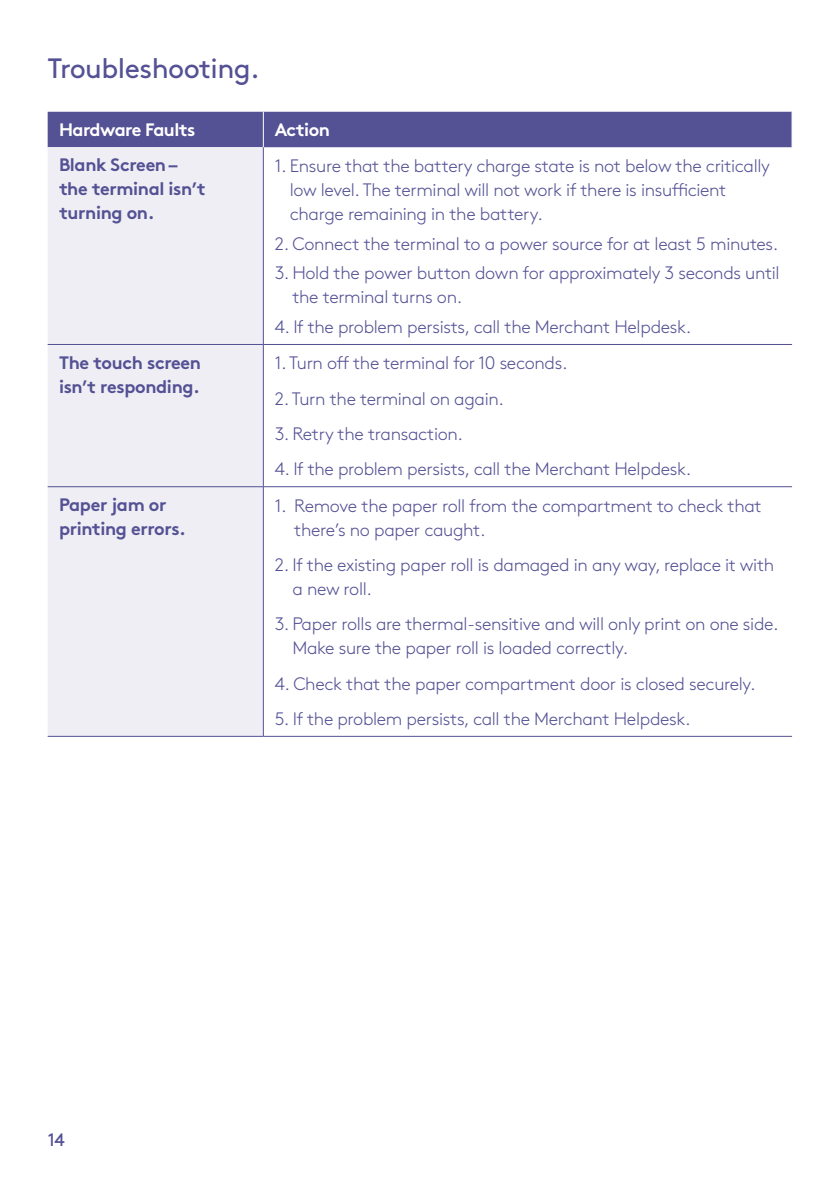
<style>
.page{position:relative;width:840px;height:1191px;background:#fff}
.page>*{position:absolute;margin:0;border:0;box-sizing:border-box;transform-origin:0 0}
.TH1{font:28px "Brown";letter-spacing:-.02em;color:#545194}
.Body{font:300 18px/24px "Brown";letter-spacing:-.02em;color:#545194}
.Table_Body{font:300 18px/24px "Brown";letter-spacing:-.02em;color:#545194}
.Table_Bold{font:700 18px/24px "Brown";letter-spacing:-.02em;color:#545194}
.Table_Head_White{font:700 18px "Brown";letter-spacing:-.03em;color:#fff}
.t1{font:18px "Brown";color:#545194}
</style>
<div class="page">
<hr style="left:839px;top:0;width:1px;height:1191px;background:#545194">
<div style="left:48px;top:112px;width:743px;height:35px;background:#545194"></div>
<div style="left:48px;top:147px;width:215px;height:589px;background:#eeeef4"></div>
<hr style="left:263px;top:112px;width:1px;height:35px;background:#fff">
<hr style="left:263px;top:147px;width:1px;height:197px;background:#545194">
<hr style="left:48px;top:344px;width:215px;height:1px;background:#545194">
<hr style="left:263px;top:344px;width:528px;height:1px;background:#545194">
<hr style="left:263px;top:345px;width:1px;height:141px;background:#545194">
<hr style="left:48px;top:486px;width:215px;height:1px;background:#545194">
<hr style="left:263px;top:486px;width:528px;height:1px;background:#545194">
<hr style="left:263px;top:487px;width:1px;height:249px;background:#545194">
<hr style="left:48px;top:736px;width:215px;height:1px;background:#545194">
<hr style="left:263px;top:736px;width:528px;height:1px;background:#545194">
<h2 class="TH1" style="left:48px;top:47px;width:213px">Troubleshooting.</h2>
<p class="Table_Head_White" style="left:59px;top:115px;width:138px">Hardware Faults</p>
<p class="Table_Head_White" style="left:274px;top:115px;width:57px">Action</p>
<p class="Table_Bold" style="left:59px;top:151px;width:148px">Blank Screen – the terminal isn’t turning on.</p>
<p class="Table_Body" style="left:289px;top:152px;width:481px;text-indent:-15px">1. Ensure that the battery charge state is not below the critically low level. The terminal will not work if there is insufficient charge remaining in the battery.</p>
<p class="Table_Body" style="left:274px;top:230px;width:505px">2. Connect the terminal to a power source for at least 5 minutes.</p>
<p class="Table_Body" style="left:292px;top:260px;width:488px;text-indent:-18px">3. Hold the power button down for approximately 3 seconds until the terminal turns on.</p>
<p class="Table_Body" style="left:274px;top:314px;width:417px">4. If the problem persists, call the Merchant Helpdesk.</p>
<p class="Table_Bold" style="left:59px;top:348px;width:143px">The touch screen isn’t responding.</p>
<p class="Body" style="left:274px;top:350px;width:294px">1. Turn off the terminal for 10 seconds.</p>
<p class="Body" style="left:274px;top:385px;width:230px">2. Turn the terminal on again.</p>
<p class="Body" style="left:274px;top:420px;width:190px">3. Retry the transaction.</p>
<p class="Body" style="left:274px;top:456px;width:417px">4. If the problem persists, call the Merchant Helpdesk.</p>
<p class="Table_Bold" style="left:59px;top:490px;width:128px">Paper jam or printing errors.</p>
<p class="Body" style="left:294px;top:492px;width:468px;text-indent:-20px">1. Remove the paper roll from the compartment to check that there’s no paper caught.</p>
<p class="Body" style="left:292px;top:551px;width:483px;text-indent:-18px">2. If the existing paper roll is damaged in any way, replace it with a new roll.</p>
<p class="Body" style="left:292px;top:611px;width:487px;text-indent:-18px">3. Paper rolls are thermal-sensitive and will only print on one side.<br>Make sure the paper roll is loaded correctly.</p>
<p class="Body" style="left:274px;top:670px;width:482px">4. Check that the paper compartment door is closed securely.</p>
<p class="Body" style="left:274px;top:705px;width:417px">5. If the problem persists, call the Merchant Helpdesk.</p>
<p class="t1" style="left:48px;top:1125px;width:19px">14</p>
</div>
